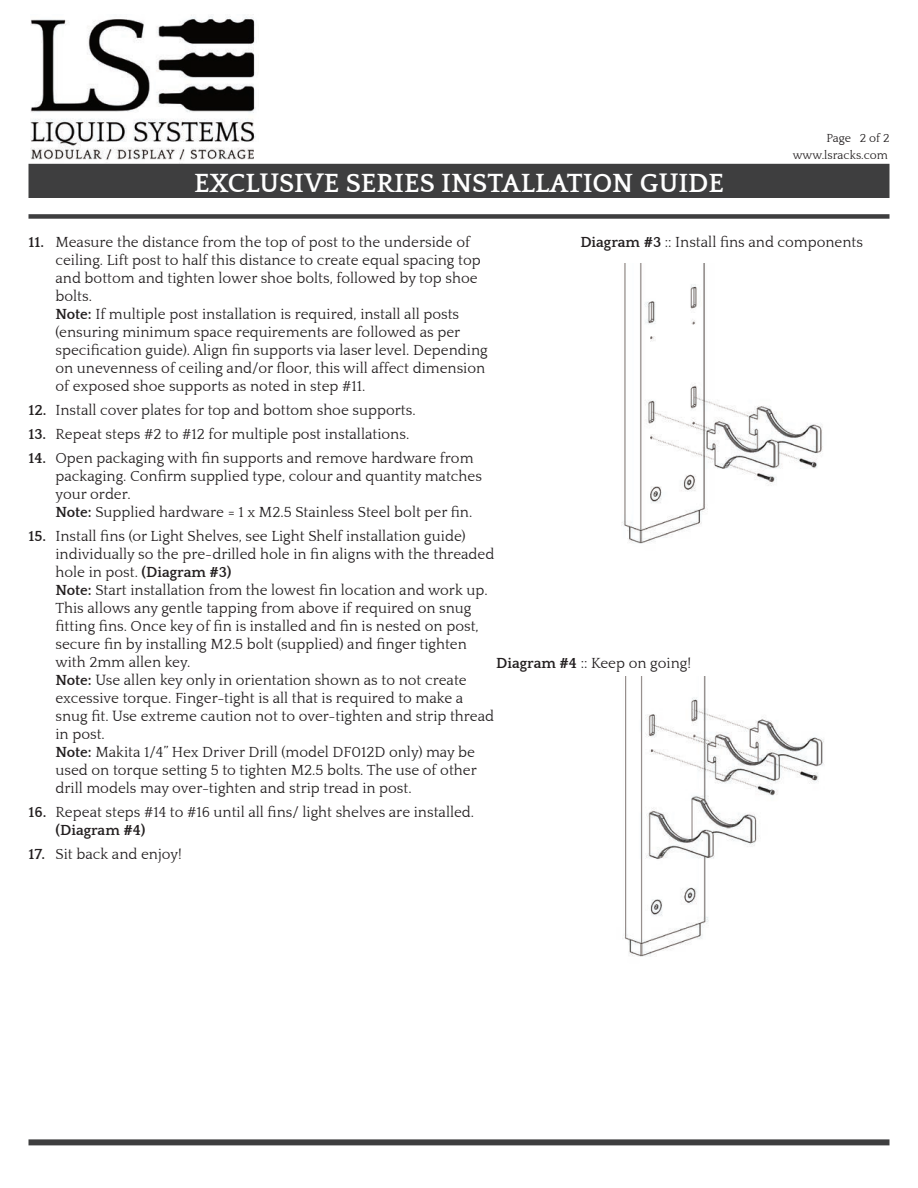
<style>
.page{position:relative;width:918px;height:1188px;background:#fff}
.page>*{position:absolute;margin:0;border:0;box-sizing:border-box;transform-origin:0 0}
.t1{font:700 27px "Quattrocento";color:#fff}
.t2{font:15px/18px "Quattrocento";color:#231f20}
.t3{font:12px "Quattrocento";color:#231f20}
.s1{font-weight:700}
</style>
<div class="page">
<div style="left:28px;top:1139px;width:862px;height:6px;background:#3e3e3f"></div>
<img style="left:30px;top:15px;width:229px;height:149px">
<div style="left:29px;top:165px;width:860px;height:32px;background:#3e3e3f"></div>
<div style="left:28px;top:164px;width:862px;height:34px;border:2px solid #3e3e3f"></div>
<div style="left:28px;top:214px;width:862px;height:5px;background:#3e3e3f"></div>
<img style="left:622px;top:263px;width:201px;height:281px">
<img style="left:624px;top:677px;width:200px;height:280px">
<p class="t3" style="left:826px;top:132px;width:65px">Page 2 of 2</p>
<h1 class="t1" style="left:194px;top:169px;width:531px">EXCLUSIVE SERIES INSTALLATION GUIDE</h1>
<p class="t3" style="left:793px;top:149px;width:97px">www.lsracks.com</p>
<p class="t2" style="left:580px;top:233px;width:284px"><span class="s1">Diagram #3</span> :: Install fins and components</p>
<p class="t2" style="left:56px;top:233px;width:434px;text-indent:-27px"><span class="s1">11.</span> Measure the distance from the top of post to the underside of ceiling. Lift post to half this distance to create equal spacing top and bottom and tighten lower shoe bolts, followed by top shoe bolts.<br><span class="s1">Note:</span> If multiple post installation is required, install all posts (ensuring minimum space requirements are followed as per specification guide). Align fin supports via laser level. Depending on unevenness of ceiling and/or floor, this will affect dimension of exposed shoe supports as noted in step #11.</p>
<p class="t2" style="left:28px;top:401px;width:389px"><span class="s1">12.</span> Install cover plates for top and bottom shoe supports.</p>
<p class="t2" style="left:28px;top:425px;width:382px"><span class="s1">13.</span> Repeat steps #2 to #12 for multiple post installations.</p>
<p class="t2" style="left:56px;top:449px;width:428px;text-indent:-27px"><span class="s1">14.</span> Open packaging with fin supports and remove hardware from packaging. Confirm supplied type, colour and quantity matches your order.<br><span class="s1">Note:</span> Supplied hardware = 1 x M2.5 Stainless Steel bolt per fin.</p>
<p class="t2" style="left:56px;top:527px;width:440px;text-indent:-27px"><span class="s1">15.</span> Install fins (or Light Shelves, see Light Shelf installation guide) individually so the pre-drilled hole in fin aligns with the threaded hole in post. <span class="s1">(Diagram #3)<br>Note:</span> Start installation from the lowest fin location and work up.<br>This allows any gentle tapping from above if required on snug fitting fins. Once key of fin is installed and fin is nested on post, secure fin by installing M2.5 bolt (supplied) and finger tighten with 2mm allen key.<br><span class="s1">Note:</span> Use allen key only in orientation shown as to not create excessive torque. Finger-tight is all that is required to make a snug fit. Use extreme caution not to over-tighten and strip thread in post.<br><span class="s1">Note:</span> Makita 1/4” Hex Driver Drill (model DF012D only) may be used on torque setting 5 to tighten M2.5 bolts. The use of other drill models may over-tighten and strip tread in post.</p>
<p class="t2" style="left:56px;top:803px;width:420px;text-indent:-27px"><span class="s1">16.</span> Repeat steps #14 to #16 until all fins/ light shelves are installed. <span class="s1">(Diagram #4)</span></p>
<p class="t2" style="left:28px;top:845px;width:155px"><span class="s1">17.</span> Sit back and enjoy!</p>
<p class="t2" style="left:496px;top:655px;width:196px"><span class="s1">Diagram #4</span> :: Keep on going!</p>
</div>
